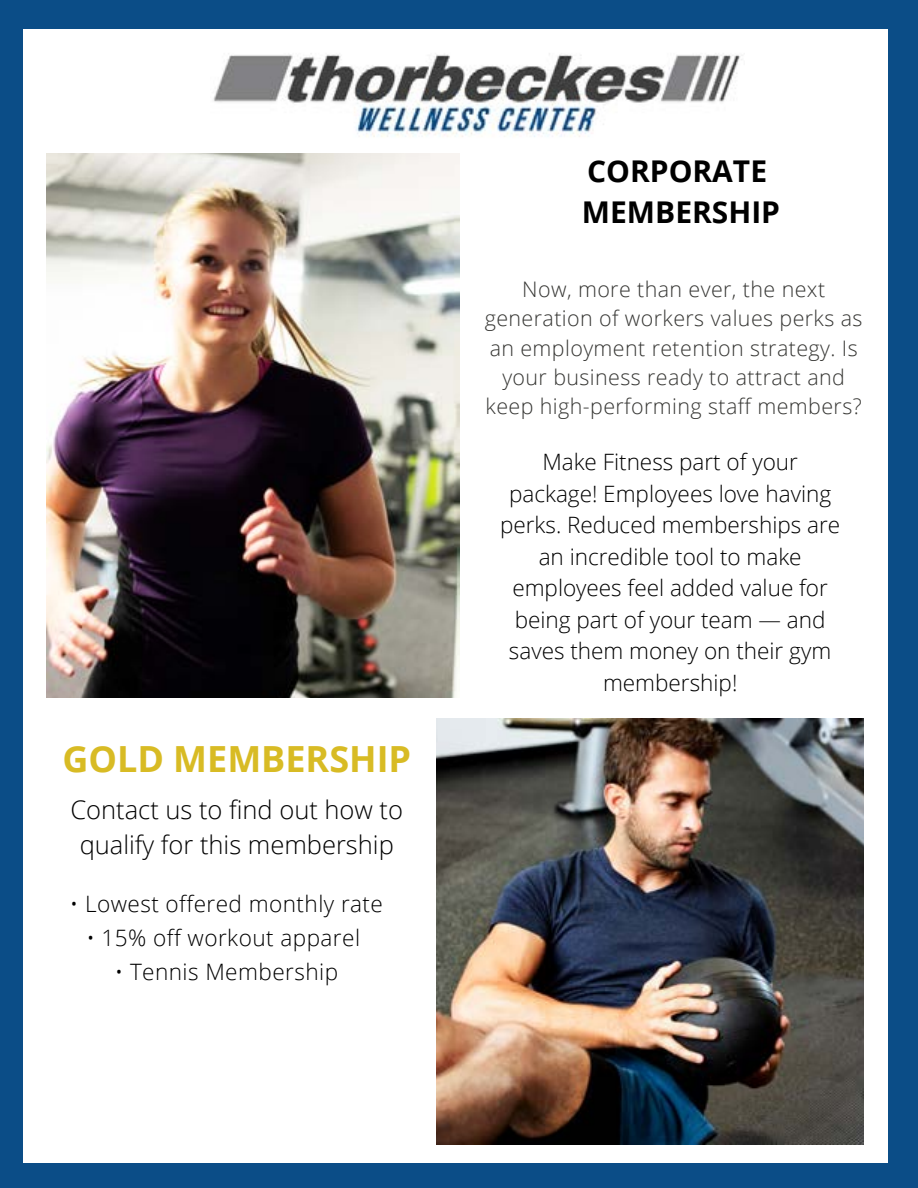
<style>
.page{position:relative;width:918px;height:1188px;background:#fff}
.page>*{position:absolute;margin:0;border:0;box-sizing:border-box;transform-origin:0 0}
.t1{font:700 36px "Open Sans";color:#d8bb24}
.t2{font:700 30px/41.7px "Open Sans";color:#000}
.t3{font:300 25.5px/34.8px "Open Sans";color:#000;text-align:center}
.t4{font:300 22.65px "Open Sans";letter-spacing:.02em;color:#000}
.t5{font:300 22.5px/31.5px "Open Sans";color:#000;text-align:center}
.t6{font:300 21.45px/29.2px "Open Sans";letter-spacing:.02em;color:#363633;text-align:center}
</style>
<div class="page">
<img style="left:437px;top:718px;width:426px;height:427px">
<div style="left:0;top:1163px;width:918px;height:25px;background:#0b4d87"></div>
<img style="left:213px;top:53px;width:530px;height:84px">
<div style="left:0;top:0;width:22px;height:1188px;background:#0b4d87"></div>
<div style="left:0;top:0;width:918px;height:28px;background:#0b4d87"></div>
<div style="left:889px;top:1px;width:29px;height:1187px;background:#0b4d87"></div>
<img style="left:47px;top:153px;width:412px;height:545px">
<h1 class="t1" style="left:62px;top:733px;width:350px">GOLD MEMBERSHIP</h1>
<p class="t3" style="left:70px;top:792px;width:334px">Contact us to find out how to qualify for this membership</p>
<p class="t4" style="left:70px;top:888px;width:315px">• Lowest offered monthly rate</p>
<p class="t4" style="left:86px;top:922px;width:275px">• 15% off workout apparel</p>
<p class="t4" style="left:115px;top:955px;width:225px">• Tennis Membership</p>
<h2 class="t2" style="left:582px;top:149px;width:200px">CORPORATE<br>MEMBERSHIP</h2>
<p class="t6" style="left:485px;top:274px;width:379px">Now, more than ever, the next generation of workers values perks as an employment retention strategy. Is your business ready to attract and keep high-performing staff members?</p>
<p class="t5" style="left:500px;top:446px;width:342px">Make Fitness part of your package! Employees love having perks. Reduced memberships are an incredible tool to make employees feel added value for being part of your team — and saves them money on their gym membership!</p>
</div>
